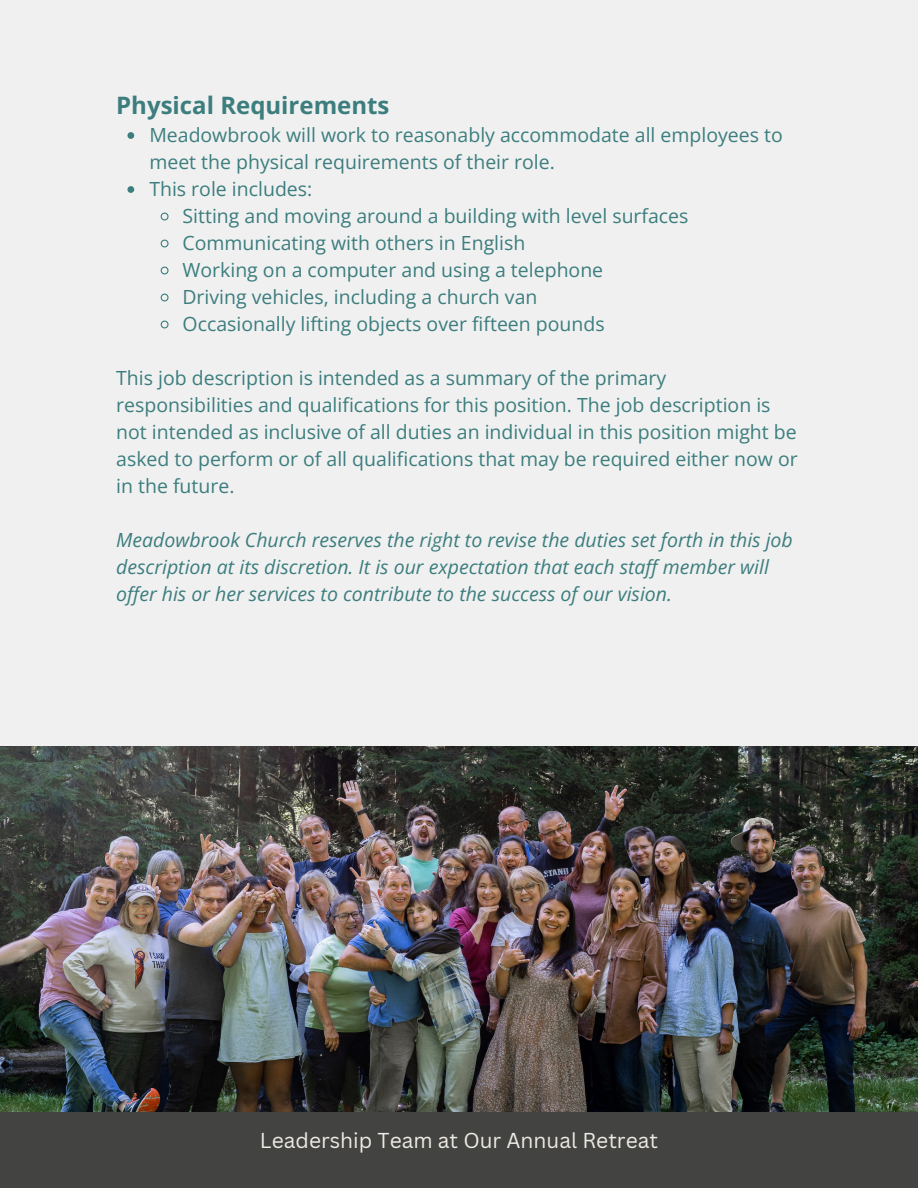
<style>
.page{position:relative;width:918px;height:1188px;background:#f0f0f0}
.page>*{position:absolute;margin:0;border:0;box-sizing:border-box;transform-origin:0 0}
.t1{font:700 24px "Open Sans";color:#3c7d7e}
.t2{font:21px "Canva Sans";color:#edeae5}
.t3{font:19.5px/27px "Open Sans";color:#3c7d7e}
.t4{font:italic 19.5px/27px "Open Sans";color:#3c7d7e}
</style>
<div class="page">
<img style="left:0;top:747px;width:918px;height:365px">
<svg style="left:127px;top:132px;width:7px;height:7px"></svg>
<svg style="left:127px;top:186px;width:7px;height:7px"></svg>
<svg style="left:160px;top:212px;width:9px;height:9px"></svg>
<svg style="left:160px;top:239px;width:9px;height:9px"></svg>
<svg style="left:160px;top:266px;width:9px;height:9px"></svg>
<svg style="left:160px;top:293px;width:9px;height:9px"></svg>
<svg style="left:160px;top:320px;width:9px;height:9px"></svg>
<div style="left:0;top:1112px;width:918px;height:76px;background:#434341"></div>
<p class="t1" style="left:116px;top:89px;width:275px">Physical Requirements</p>
<p class="t3" style="left:149px;top:121px;width:635px">Meadowbrook will work to reasonably accommodate all employees to meet the physical requirements of their role.</p>
<p class="t3" style="left:149px;top:175px;width:164px">This role includes:</p>
<p class="t3" style="left:183px;top:202px;width:508px">Sitting and moving around a building with level surfaces</p>
<p class="t3" style="left:183px;top:229px;width:344px">Communicating with others in English</p>
<p class="t3" style="left:183px;top:256px;width:422px">Working on a computer and using a telephone</p>
<p class="t3" style="left:183px;top:283px;width:356px">Driving vehicles, including a church van</p>
<p class="t3" style="left:183px;top:310px;width:424px">Occasionally lifting objects over fifteen pounds</p>
<p class="t3" style="left:116px;top:364px;width:683px">This job description is intended as a summary of the primary responsibilities and qualifications for this position. The job description is not intended as inclusive of all duties an individual in this position might be asked to perform or of all qualifications that may be required either now or in the future.</p>
<p class="t4" style="left:116px;top:526px;width:678px">Meadowbrook Church reserves the right to revise the duties set forth in this job description at its discretion. It is our expectation that each staff member will offer his or her services to contribute to the success of our vision.</p>
<p class="t2" style="left:260px;top:1126px;width:400px">Leadership Team at Our Annual Retreat</p>
</div>
